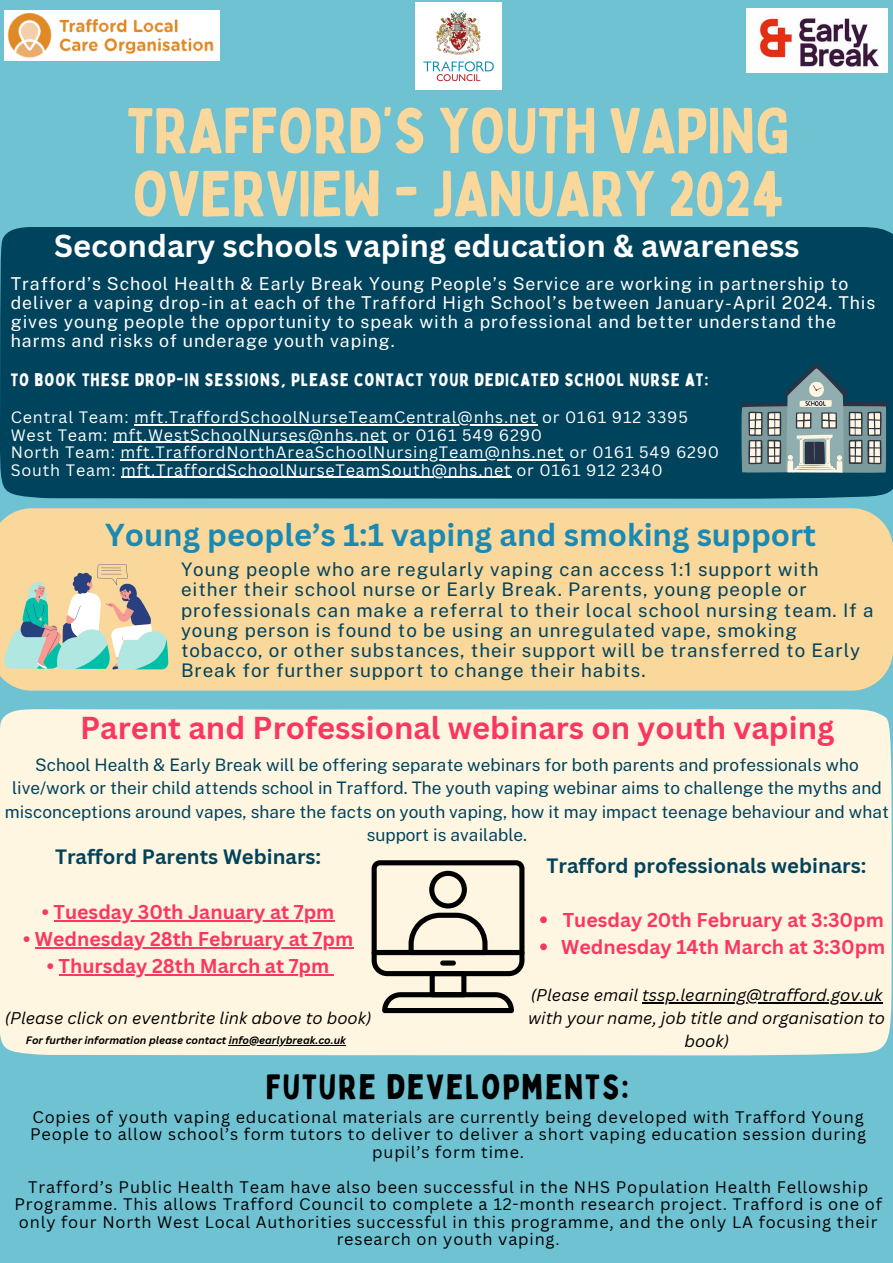
<style>
.page{position:relative;width:893px;height:1263px;background:#6fc2d2}
.page>*{position:absolute;margin:0;border:0;box-sizing:border-box;transform-origin:0 0}
.t1{font:63.07px/63px "Bobby Jones";color:#fad79b}
.t2{font:34.5px "Bobby Jones";letter-spacing:.05em;color:#000}
.t3{font:700 30.83px "Canva Sans";color:#fa3760}
.t4{font:700 30.83px "Canva Sans";color:#fff}
.t5{font:700 30.83px "Canva Sans";color:#198ab3}
.t6{font:700 20.25px "Canva Sans";color:#00435d}
.t7{font:700 19.5px/27px "Canva Sans";color:#fa3760}
.t8{font:18.75px/20.2px "Public Sans";letter-spacing:.05em;color:#00435d}
.t9{font:17.7px/19.1px "Public Sans";letter-spacing:.05em;color:#fff}
.t10{font:17.7px "Bobby Jones";letter-spacing:.05em;color:#fff}
.t11{font:17.25px/23.6px "Public Sans";color:#00435d;text-align:center}
.t12{font:italic 16.5px/23.1px "Canva Sans";color:#000;text-align:center}
.t13{font:16.27px/17.4px "Canva Sans";letter-spacing:.05em;color:#000;text-align:center}
.t14{font:16.12px "Canva Sans";letter-spacing:.05em;color:#fff}
.t15{font:italic 700 10.5px "Canva Sans";color:#000}
</style>
<div class="page">
<div style="left:0;top:227px;width:893px;height:272px;background:#00435d"></div>
<svg style="left:740px;top:363px;width:147px;height:110px;background:#66848b"></svg>
<div style="left:0;top:709px;width:891px;height:346px;background:#fff6e1"></div>
<div style="left:0;top:508px;width:893px;height:183px;background:#fad79b"></div>
<svg style="left:0;top:564px;width:168px;height:106px;background:#c5cdb1"></svg>
<svg style="left:371px;top:860px;width:153px;height:153px;background:#bdb7a7"></svg>
<img style="left:746px;top:9px;width:141px;height:64px">
<img style="left:416px;top:3px;width:86px;height:86px">
<img style="left:5px;top:11px;width:214px;height:49px">
<hr style="left:134px;top:424px;width:403px;height:1px;background:#fff">
<hr style="left:113px;top:442px;width:275px;height:1px;background:#fff">
<hr style="left:120px;top:459px;width:444px;height:1px;background:#fff">
<hr style="left:121px;top:477px;width:391px;height:1px;background:#fff">
<hr style="left:229px;top:1045px;width:117px;height:1px;background:#000">
<hr style="left:54px;top:920px;width:280px;height:2px;background:#fa3760">
<hr style="left:35px;top:947px;width:318px;height:2px;background:#fa3760">
<hr style="left:59px;top:974px;width:88px;height:2px;background:#fa3760">
<hr style="left:147px;top:974px;width:53px;height:2px;background:#fa3760">
<hr style="left:200px;top:974px;width:129px;height:2px;background:#fa3760">
<svg style="left:540px;top:916px;width:7px;height:7px"></svg>
<svg style="left:540px;top:943px;width:7px;height:7px"></svg>
<hr style="left:642px;top:1002px;width:240px;height:1px;background:#000">
<p class="t1" style="left:127px;top:98px;width:664px">TRAFFORD’S YOUTH VAPING<br>OVERVIEW - JANUARY 2024</p>
<h6 class="t4" style="left:54px;top:224px;width:747px">Secondary schools vaping education &amp; awareness</h6>
<h3 class="t9" style="left:11px;top:274px;width:866px">Trafford’s School Health &amp; Early Break Young People’s Service are working in partnership to deliver a vaping drop-in at each of the Trafford High School’s between January-April 2024. This gives young people the opportunity to speak with a professional and better understand the harms and risks of underage youth vaping.</h3>
<p class="t10" style="left:11px;top:369px;width:699px">TO BOOK THESE DROP-IN SESSIONS, PLEASE CONTACT YOUR DEDICATED SCHOOL NURSE AT:</p>
<h5 class="t14" style="left:11px;top:406px;width:678px">Central Team: mft.TraffordSchoolNurseTeamCentral@nhs.net or 0161 912 3395</h5>
<h3 class="t14" style="left:11px;top:423px;width:533px">West Team: mft.WestSchoolNurses@nhs.net or 0161 549 6290</h3>
<h6 class="t14" style="left:11px;top:441px;width:710px">North Team: mft.TraffordNorthAreaSchoolNursingTeam@nhs.net or 0161 549 6290</h6>
<h4 class="t14" style="left:11px;top:458px;width:653px">South Team: mft.TraffordSchoolNurseTeamSouth@nhs.net or 0161 912 2340</h4>
<h6 class="t5" style="left:105px;top:513px;width:712px">Young people’s 1:1 vaping and smoking support</h6>
<p class="t8" style="left:181px;top:559px;width:694px">Young people who are regularly vaping can access 1:1 support with either their school nurse or Early Break. Parents, young people or professionals can make a referral to their local school nursing team. If a young person is found to be using an unregulated vape, smoking tobacco, or other substances, their support will be transferred to Early Break for further support to change their habits.</p>
<h4 class="t3" style="left:80px;top:706px;width:756px">Parent and Professional webinars on youth vaping</h4>
<h5 class="t11" style="left:5px;top:752px;width:885px">School Health &amp; Early Break will be offering separate webinars for both parents and professionals who live/work or their child attends school in Trafford. The youth vaping webinar aims to challenge the myths and misconceptions around vapes, share the facts on youth vaping, how it may impact teenage behaviour and what support is available.</h5>
<p class="t6" style="left:55px;top:842px;width:268px">Trafford Parents Webinars:</p>
<p class="t7" style="left:42px;top:898px;width:294px">• Tuesday 30th January at 7pm</p>
<h2 class="t7" style="left:23px;top:925px;width:331px">• Wednesday 28th February at 7pm</h2>
<h6 class="t7" style="left:47px;top:952px;width:284px">• Thursday 28th March at 7pm</h6>
<p class="t12" style="left:5px;top:1006px;width:368px">(Please click on eventbrite link above to book)</p>
<h5 class="t15" style="left:26px;top:1033px;width:321px">For further information please contact info@earlybreak.co.uk</h5>
<p class="t6" style="left:546px;top:851px;width:321px">Trafford professionals webinars:</p>
<p class="t7" style="left:561px;top:905px;width:326px">Tuesday 20th February at 3:30pm<br>Wednesday 14th March at 3:30pm</p>
<p class="t12" style="left:528px;top:983px;width:358px">(Please email tssp.learning@trafford.gov.uk with your name, job title and organisation to book)</p>
<h6 class="t2" style="left:266px;top:1065px;width:365px">FUTURE DEVELOPMENTS:</h6>
<h6 class="t13" style="left:30px;top:1108px;width:837px">Copies of youth vaping educational materials are currently being developed with Trafford Young<br>People to allow school’s form tutors to deliver to deliver a short vaping education session during pupil’s form time.</h6>
<p class="t13" style="left:14px;top:1178px;width:869px">Trafford’s Public Health Team have also been successful in the NHS Population Health Fellowship Programme. This allows Trafford Council to complete a 12-month research project. Trafford is one of only four North West Local Authorities successful in this programme, and the only LA focusing their research on youth vaping.</p>
</div>
